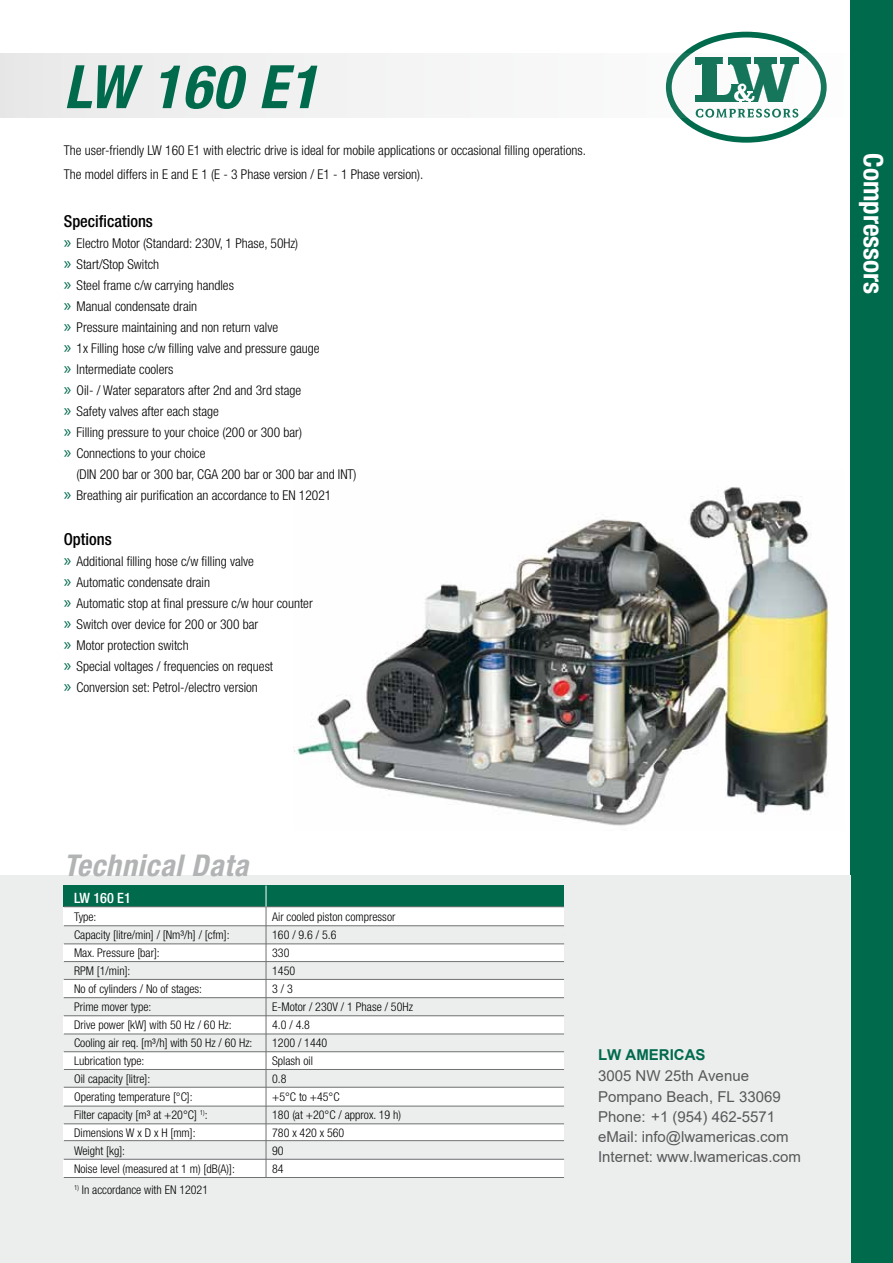
<style>
.page{position:relative;width:893px;height:1263px;background:#fff}
.page>*{position:absolute;margin:0;border:0;box-sizing:border-box;transform-origin:0 0}
.t1{font:italic 700 condensed 60px "Helvetica Neue";letter-spacing:.025em;color:#006a4d}
.t2{font:italic 700 condensed 30px "Helvetica Neue";letter-spacing:.025em;color:#b1b3b4}
.t3{font:700 condensed 27px "Helvetica Neue";color:#fff}
.t4{font:500 condensed 16.5px "Helvetica Neue";color:#000}
.t5{font:15px/20.2px "Arial";color:#58585a}
.t6{font:700 15px "Arial";color:#006a4d}
.t7{font:500 condensed 14.25px "Helvetica Neue";color:#fff}
.t8{font:300 condensed 13.5px/21px "Helvetica Neue";color:#000}
.t9{font:300 condensed 12px/18px "Helvetica Neue";color:#000}
.s1{font-family:"Myriad Pro";font-weight:400;font-stretch:normal;font-size:18px;color:#006a4d}
</style>
<div class="page">
<svg style="left:664px;top:30px;width:164px;height:114px"></svg>
<svg style="left:669px;top:35px;width:155px;height:105px"></svg>
<div style="left:666px;top:32px;width:161px;height:111px;border:6px solid #006a4d;border-radius:50%"></div>
<svg style="left:0;top:54px;width:828px;height:64px"></svg>
<div style="left:850px;top:0;width:43px;height:1263px;background:#006a4d"></div>
<div style="left:0;top:876px;width:850px;height:387px;background:#eceded"></div>
<img style="left:293px;top:487px;width:537px;height:339px">
<div style="left:64px;top:907px;width:500px;height:277px;background:#fff"></div>
<div style="left:64px;top:1177px;width:500px;height:19px;background:#eceded"></div>
<div style="left:64px;top:1141px;width:500px;height:18px;background:#eceded"></div>
<div style="left:64px;top:1106px;width:500px;height:18px;background:#eceded"></div>
<div style="left:64px;top:1070px;width:500px;height:17px;background:#eceded"></div>
<div style="left:64px;top:1034px;width:500px;height:17px;background:#eceded"></div>
<div style="left:64px;top:998px;width:500px;height:18px;background:#eceded"></div>
<div style="left:64px;top:962px;width:500px;height:17px;background:#eceded"></div>
<hr style="left:64px;top:1034px;width:500px;height:1px;background:#707172">
<hr style="left:64px;top:1051px;width:500px;height:1px;background:#707172">
<hr style="left:64px;top:1069px;width:500px;height:1px;background:#707172">
<hr style="left:64px;top:1087px;width:500px;height:1px;background:#707172">
<hr style="left:64px;top:1106px;width:500px;height:1px;background:#707172">
<hr style="left:64px;top:1123px;width:500px;height:1px;background:#707172">
<hr style="left:64px;top:1177px;width:500px;height:1px;background:#707172">
<hr style="left:64px;top:1140px;width:500px;height:1px;background:#707172">
<hr style="left:64px;top:1159px;width:500px;height:1px;background:#707172">
<div style="left:64px;top:885px;width:500px;height:22px;background:#006a4d"></div>
<div style="left:64px;top:926px;width:500px;height:18px;background:#eceded"></div>
<hr style="left:64px;top:925px;width:500px;height:1px;background:#707172">
<hr style="left:64px;top:944px;width:500px;height:1px;background:#707172">
<hr style="left:64px;top:1015px;width:500px;height:1px;background:#707172">
<hr style="left:64px;top:961px;width:500px;height:1px;background:#707172">
<hr style="left:64px;top:979px;width:500px;height:1px;background:#707172">
<hr style="left:64px;top:997px;width:500px;height:1px;background:#707172">
<hr style="left:64px;top:906px;width:500px;height:1px;background:#707172">
<svg style="left:266px;top:885px;width:1px;height:22px"></svg>
<hr style="left:266px;top:907px;width:1px;height:271px;background:#707172">
<h1 class="t1" style="left:64px;top:50px;width:255px">LW 160 E1</h1>
<p class="t8" style="left:64px;top:138px;width:524px;line-height:24px">The user-friendly LW 160 E1 with electric drive is ideal for mobile applications or occasional filling operations.<br>The model differs in E and E 1 (E - 3 Phase version / E1 - 1 Phase version).</p>
<p class="t4" style="left:64px;top:212px;width:91px">Specifications</p>
<p class="t8" style="left:64px;top:233px;width:257px"><span class="s1">»</span> Electro Motor (Standard: 230V, 1 Phase, 50Hz)<br><span class="s1">»</span> Start/Stop Switch<br><span class="s1">»</span> Steel frame c/w carrying handles<br><span class="s1">»</span> Manual condensate drain<br><span class="s1">»</span> Pressure maintaining and non return valve<br><span class="s1">»</span> 1x Filling hose c/w filling valve and pressure gauge <span class="s1">»</span> Intermediate coolers<br><span class="s1">»</span> Oil- / Water separators after 2nd and 3rd stage<br><span class="s1">»</span> Safety valves after each stage<br><span class="s1">»</span> Filling pressure to your choice (200 or 300 bar)<br><span class="s1">»</span> Connections to your choice</p>
<p class="t8" style="left:64px;top:464px;width:294px;text-indent:13px">(DIN 200 bar or 300 bar, CGA 200 bar or 300 bar and INT) <span class="s1">»</span> Breathing air purification an accordance to EN 12021</p>
<p class="t4" style="left:64px;top:530px;width:49px">Options</p>
<p class="t8" style="left:64px;top:551px;width:250px"><span class="s1">»</span> Additional filling hose c/w filling valve<br><span class="s1">»</span> Automatic condensate drain<br><span class="s1">»</span> Automatic stop at final pressure c/w hour counter <span class="s1">»</span> Switch over device for 200 or 300 bar<br><span class="s1">»</span> Motor protection switch<br><span class="s1">»</span> Special voltages / frequencies on request<br><span class="s1">»</span> Conversion set: Petrol-/electro version</p>
<h3 class="t3" style="left:890px;top:153px;width:142px;rotate:90deg">Compressors</h3>
<h2 class="t2" style="left:64px;top:847px;width:186px">Technical Data</h2>
<p class="t7" style="left:74px;top:889px;width:58px">LW 160 E1</p>
<p class="t9" style="left:74px;top:907px;width:180px">Type:<br>Capacity [litre/min] / [Nm³/h] / [cfm]:<br>Max. Pressure [bar]:<br>RPM [1/min]:<br>No of cylinders / No of stages:<br>Prime mover type:<br>Drive power [kW] with 50 Hz / 60 Hz:<br>Cooling air req. [m³/h] with 50 Hz / 60 Hz:<br>Lubrication type:<br>Oil capacity [litre]:<br>Operating temperature [°C]:<br>Filter capacity [m³ at +20°C] <sup>1)</sup>:<br>Dimensions W x D x H [mm]:<br>Weight [kg]:<br>Noise level (measured at 1 m) [dB(A)]:</p>
<p class="t9" style="left:74px;top:1180px;width:136px"><sup>1)</sup> In accordance with EN 12021</p>
<p class="t9" style="left:272px;top:907px;width:142px">Air cooled piston compressor<br>160 / 9.6 / 5.6<br>330<br>1450<br>3 / 3<br>E-Motor / 230V / 1 Phase / 50Hz<br>4.0 / 4.8<br>1200 / 1440<br>Splash oil<br>0.8<br>+5°C to +45°C<br>180 (at +20°C / approx. 19 h)<br>780 x 420 x 560<br>90<br>84</p>
<p class="t6" style="left:598px;top:1044px;width:109px">LW AMERICAS</p>
<p class="t5" style="left:598px;top:1065px;width:204px">3005 NW 25th Avenue<br>Pompano Beach, FL 33069<br>Phone: +1 (954) 462-5571 eMail: info@lwamericas.com<br>Internet: www.lwamericas.com</p>
</div>
